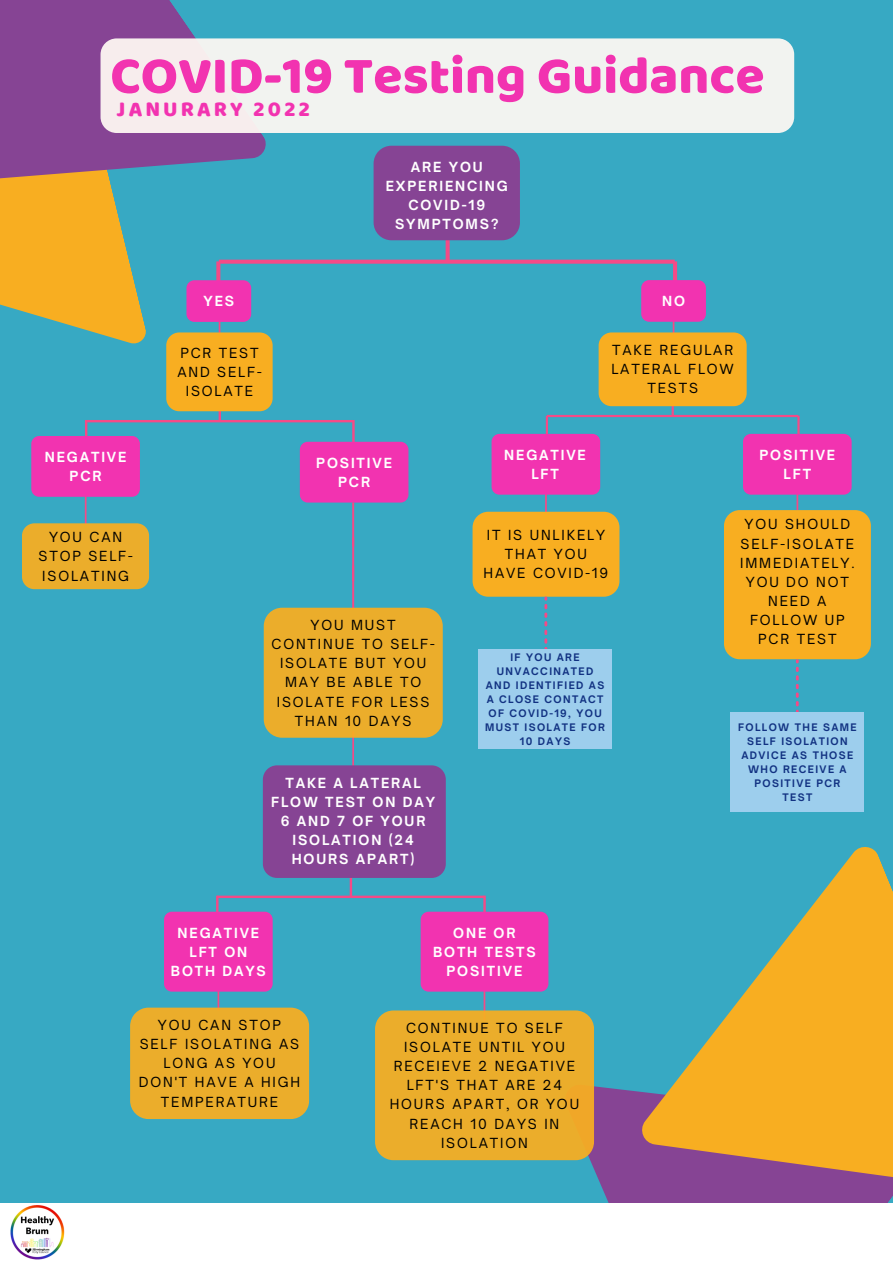
<style>
.page{position:relative;width:893px;height:1263px;background:#37a9c3}
.page>*{position:absolute;margin:0;border:0;box-sizing:border-box;transform-origin:0 0}
.t1{font:53.25px "Baloo";color:#f233b0}
.t2{font:21.83px "Baloo";letter-spacing:.14em;color:#f233b0}
.t3{font:13.35px/19.1px "Open Sauce One";letter-spacing:.14em;color:#000;text-align:center}
.t4{font:700 13.35px/19px "Open Sauce One";letter-spacing:.14em;color:#fff;text-align:center}
.t5{font:700 9.98px/14.1px "Open Sauce One";letter-spacing:.14em;color:#123282;text-align:center}
</style>
<div class="page">
<svg style="left:90px;top:331px;width:56px;height:13px"></svg>
<svg style="left:0;top:0;width:266px;height:331px"></svg>
<div style="left:100px;top:38px;width:694px;height:95px;background:#f2f3f0;border-radius:16px"></div>
<div style="left:373px;top:146px;width:147px;height:94px;background:#864494;border-radius:18px"></div>
<svg style="left:570px;top:847px;width:323px;height:356px"></svg>
<div style="left:0;top:1203px;width:893px;height:60px;background:#fff"></div>
<img style="left:10px;top:1205px;width:55px;height:55px">
<div style="left:186px;top:280px;width:65px;height:42px;background:#f233b0;border-radius:8px"></div>
<svg style="left:85px;top:402px;width:270px;height:45px"></svg>
<div style="left:166px;top:332px;width:107px;height:79px;background:#f8ae21;border-radius:13px"></div>
<svg style="left:85px;top:497px;width:2px;height:26px"></svg>
<div style="left:31px;top:436px;width:109px;height:61px;background:#f233b0;border-radius:8px"></div>
<div style="left:300px;top:442px;width:108px;height:60px;background:#f233b0;border-radius:8px"></div>
<svg style="left:352px;top:738px;width:2px;height:27px"></svg>
<div style="left:264px;top:608px;width:179px;height:130px;background:#ebad2b;border-radius:18px"></div>
<svg style="left:216px;top:845px;width:270px;height:78px"></svg>
<div style="left:263px;top:765px;width:183px;height:113px;background:#864494;border-radius:14px"></div>
<svg style="left:217px;top:991px;width:2px;height:16px"></svg>
<div style="left:164px;top:912px;width:109px;height:79px;background:#f233b0;border-radius:8px"></div>
<svg style="left:483px;top:991px;width:2px;height:19px"></svg>
<div style="left:421px;top:912px;width:127px;height:79px;background:#f233b0;border-radius:8px"></div>
<div style="left:130px;top:1007px;width:179px;height:112px;background:#ebad2b;border-radius:18px"></div>
<div style="left:375px;top:1010px;width:219px;height:150px;background:#ebad2b;border-radius:18px"></div>
<div style="left:22px;top:523px;width:127px;height:66px;background:#ebad2b;border-radius:12px"></div>
<svg style="left:216px;top:174px;width:461px;height:177px"></svg>
<div style="left:641px;top:280px;width:65px;height:42px;background:#f233b0;border-radius:8px"></div>
<svg style="left:546px;top:368px;width:253px;height:74px"></svg>
<div style="left:598px;top:332px;width:148px;height:74px;background:#f8ae21;border-radius:13px"></div>
<svg style="left:545px;top:495px;width:2px;height:17px"></svg>
<div style="left:491px;top:434px;width:109px;height:61px;background:#f233b0;border-radius:8px"></div>
<div style="left:472px;top:512px;width:147px;height:85px;background:#f8ae21;border-radius:16px"></div>
<svg style="left:796px;top:495px;width:2px;height:15px"></svg>
<div style="left:743px;top:434px;width:108px;height:61px;background:#f233b0;border-radius:8px"></div>
<div style="left:724px;top:510px;width:147px;height:149px;background:#f8ae21;border-radius:16px"></div>
<svg style="left:796px;top:659px;width:2px;height:53px"></svg>
<div style="left:731px;top:712px;width:133px;height:100px;background:#9dceed"></div>
<svg style="left:352px;top:502px;width:2px;height:107px"></svg>
<svg style="left:544px;top:596px;width:3px;height:53px"></svg>
<div style="left:478px;top:649px;width:134px;height:100px;background:#9dceed"></div>
<p class="t1" style="left:110px;top:43px;width:656px">COVID-19 Testing Guidance</p>
<p class="t2" style="left:117px;top:96px;width:195px">JANURARY 2022</p>
<p class="t4" style="left:203px;top:291px;width:32px">YES</p>
<p class="t3" style="left:177px;top:343px;width:86px">PCR TEST<br>AND SELF-<br>ISOLATE</p>
<p class="t4" style="left:386px;top:157px;width:123px">ARE YOU<br>EXPERIENCING<br>COVID-19<br>SYMPTOMS?</p>
<p class="t4" style="left:45px;top:447px;width:83px">NEGATIVE<br>PCR</p>
<p class="t4" style="left:316px;top:453px;width:77px">POSITIVE<br>PCR</p>
<p class="t4" style="left:504px;top:445px;width:83px">NEGATIVE<br>LFT</p>
<p class="t4" style="left:662px;top:291px;width:24px">NO</p>
<p class="t3" style="left:611px;top:340px;width:124px">TAKE REGULAR<br>LATERAL FLOW<br>TESTS</p>
<p class="t4" style="left:759px;top:445px;width:77px">POSITIVE<br>LFT</p>
<p class="t3" style="left:39px;top:528px;width:96px">YOU CAN<br>STOP SELF-<br>ISOLATING</p>
<p class="t3" style="left:271px;top:615px;width:165px">YOU MUST<br>CONTINUE TO SELF-<br>ISOLATE BUT YOU<br>MAY BE ABLE TO<br>ISOLATE FOR LESS<br>THAN 10 DAYS</p>
<p class="t4" style="left:271px;top:774px;width:165px">TAKE A LATERAL<br>FLOW TEST ON DAY<br>6 AND 7 OF YOUR<br>ISOLATION (24<br>HOURS APART)</p>
<p class="t3" style="left:483px;top:525px;width:126px">IT IS UNLIKELY<br>THAT YOU<br>HAVE COVID-19</p>
<p class="t5" style="left:485px;top:650px;width:121px">IF YOU ARE<br>UNVACCINATED<br>AND IDENTIFIED AS<br>A CLOSE CONTACT<br>OF COVID-19, YOU<br>MUST ISOLATE FOR<br>10 DAYS</p>
<p class="t4" style="left:171px;top:923px;width:97px">NEGATIVE<br>LFT ON<br>BOTH DAYS</p>
<p class="t4" style="left:433px;top:923px;width:104px">ONE OR<br>BOTH TESTS<br>POSITIVE</p>
<p class="t3" style="left:139px;top:1015px;width:163px">YOU CAN STOP<br>SELF ISOLATING AS<br>LONG AS YOU<br>DON'T HAVE A HIGH<br>TEMPERATURE</p>
<p class="t3" style="left:390px;top:1018px;width:191px">CONTINUE TO SELF<br>ISOLATE UNTIL YOU<br>RECEIEVE 2 NEGATIVE<br>LFT'S THAT ARE 24<br>HOURS APART, OR YOU<br>REACH 10 DAYS IN<br>ISOLATION</p>
<p class="t3" style="left:740px;top:515px;width:116px">YOU SHOULD<br>SELF-ISOLATE<br>IMMEDIATELY.<br>YOU DO NOT<br>NEED A<br>FOLLOW UP<br>PCR TEST</p>
<p class="t5" style="left:738px;top:720px;width:120px">FOLLOW THE SAME<br>SELF ISOLATION<br>ADVICE AS THOSE<br>WHO RECEIVE A<br>POSITIVE PCR<br>TEST</p>
</div>
